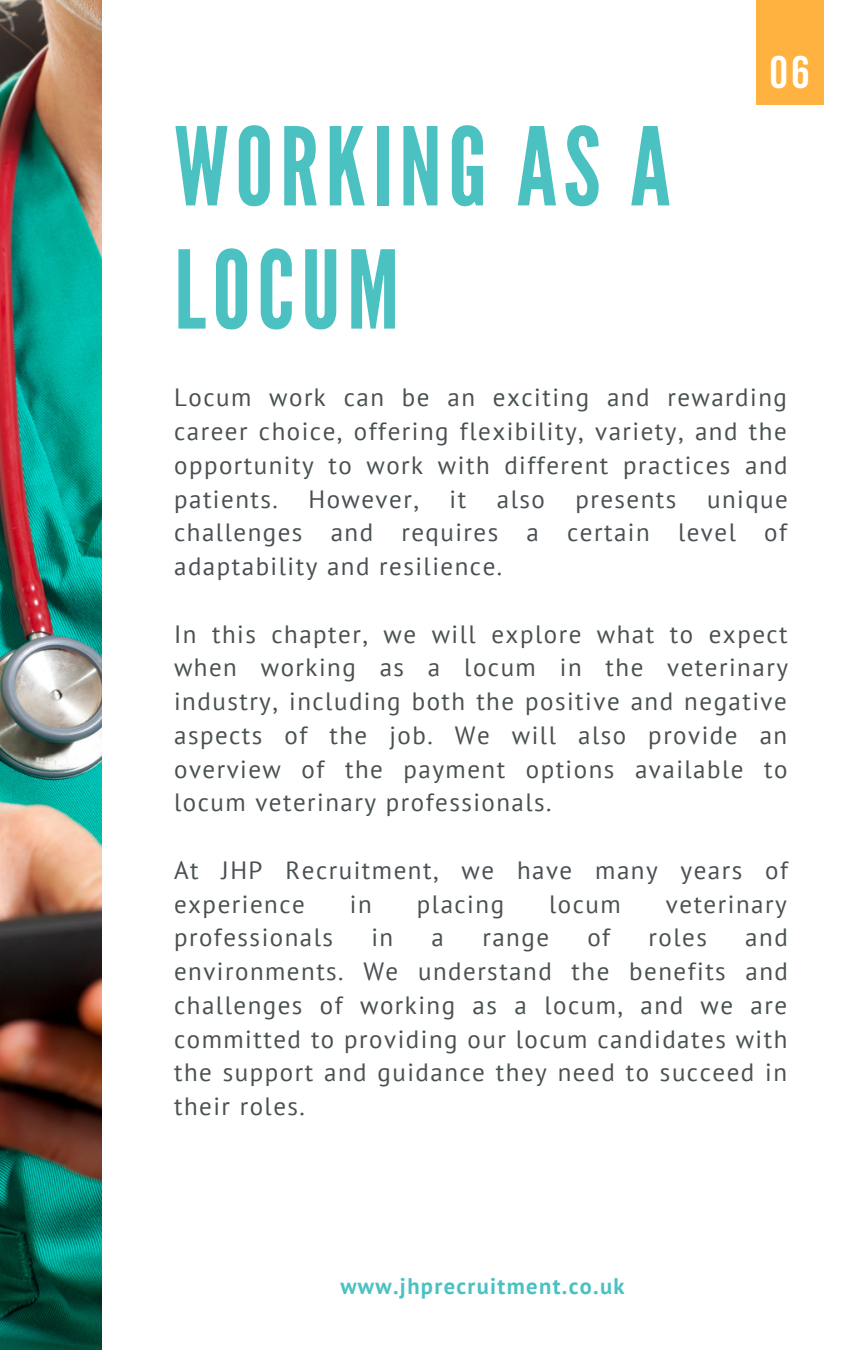
<style>
.page{position:relative;width:864px;height:1350px;background:#fff}
.page>*{position:absolute;margin:0;border:0;box-sizing:border-box;transform-origin:0 0}
.t1{font:108px/123.3px "League Gothic";letter-spacing:.06em;color:#4bc1c2}
.t2{font:700 45.45px "Bebas Neue";color:#fff}
.t3{font:24.97px/33.8px "PT Sans";letter-spacing:.06em;color:#495052;text-align:justify}
.t4{font:700 22.5px "PT Sans";letter-spacing:.06em;color:#4bc1c2}
</style>
<div class="page">
<img style="left:0;top:0;width:101px;height:1350px">
<div style="left:756px;top:0;width:67px;height:104px;background:#ffb23f"></div>
<p class="t1" style="left:174px;top:108px;width:498px">WORKING AS A<br>LOCUM</p>
<p class="t2" style="left:770px;top:54px;width:41px">06</p>
<p class="t3" style="left:174px;top:380px;width:615px">Locum work can be an exciting and rewarding career choice, offering flexibility, variety, and the opportunity to work with different practices and patients. However, it also presents unique challenges and requires a certain level of adaptability and resilience.</p>
<p class="t3" style="left:174px;top:616px;width:615px">In this chapter, we will explore what to expect when working as a locum in the veterinary industry, including both the positive and negative aspects of the job. We will also provide an overview of the payment options available to locum veterinary professionals.</p>
<p class="t3" style="left:174px;top:853px;width:615px">At JHP Recruitment, we have many years of experience</p>
<p class="t3" style="left:350px;top:886px;width:23px">in</p>
<p class="t3" style="left:417px;top:886px;width:89px">placing</p>
<p class="t3" style="left:549px;top:886px;width:73px">locum</p>
<p class="t3" style="left:666px;top:886px;width:122px">veterinary</p>
<p class="t3" style="left:174px;top:920px;width:160px">professionals</p>
<p class="t3" style="left:371px;top:920px;width:23px">in</p>
<p class="t3" style="left:432px;top:920px;width:14px">a</p>
<p class="t3" style="left:482px;top:920px;width:68px">range</p>
<p class="t3" style="left:587px;top:920px;width:24px">of</p>
<p class="t3" style="left:649px;top:920px;width:60px">roles</p>
<p class="t3" style="left:174px;top:920px;width:615px;text-indent:571px">and environments. We understand the benefits and challenges of working as a locum, and we are committed to providing our locum candidates with the support and guidance they need to succeed in their roles.</p>
<p class="t4" style="left:340px;top:1271px;width:286px">www.jhprecruitment.co.uk</p>
</div>
